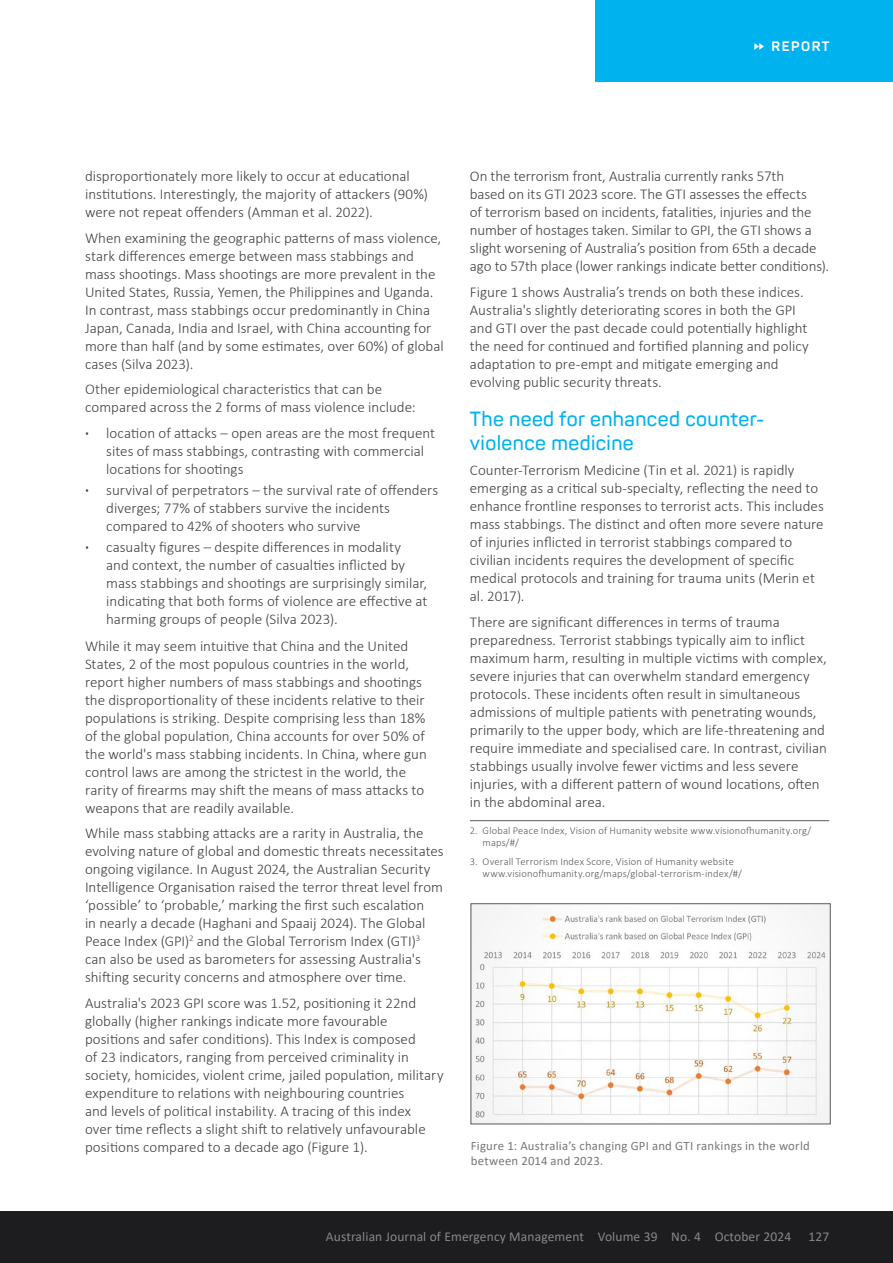
<style>
.page{position:relative;width:893px;height:1263px;background:#fff}
.page>*{position:absolute;margin:0;border:0;box-sizing:border-box;transform-origin:0 0}
.t1{font:600 20.25px/24px "Panton";letter-spacing:.02em;color:#00b3ef}
.t2{font:300 15px/18px "Calibri";color:#414042}
.t3{font:13.5px "Calibri";letter-spacing:.01em;color:#868788}
.t4{font:700 13.5px "Panton";letter-spacing:.11em;color:#fff}
.t5{font:12.75px/15px "Calibri";letter-spacing:.02em;color:#77787b}
.t6{font:300 10.5px/12px "Calibri";letter-spacing:.015em;color:#58595b}
.s1{font-weight:700}
</style>
<div class="page">
<div style="left:596px;top:0;width:297px;height:81px;background:#00b3ef"></div>
<svg style="left:754px;top:43px;width:10px;height:7px"></svg>
<div style="left:0;top:1212px;width:893px;height:51px;background:#1d1d1f"></div>
<img style="left:473px;top:905px;width:355px;height:217px">
<div style="left:471px;top:903px;width:359px;height:221px;border:1px solid #58595b"></div>
<hr style="left:470px;top:820px;width:359px;height:1px;background:#58595b">
<p class="t4" style="left:772px;top:38px;width:59px">REPORT</p>
<p class="t2" style="left:85px;top:167px;width:345px">disproportionately more likely to occur at educational institutions. Interestingly, the majority of attackers (90%) were not repeat offenders (Amman et al. 2022).</p>
<p class="t2" style="left:85px;top:229px;width:360px">When examining the geographic patterns of mass violence, stark differences emerge between mass stabbings and mass shootings. Mass shootings are more prevalent in the United States, Russia, Yemen, the Philippines and Uganda.<br>In contrast, mass stabbings occur predominantly in China Japan, Canada, India and Israel, with China accounting for more than half (and by some estimates, over 60%) of global cases (Silva 2023).</p>
<p class="t2" style="left:85px;top:380px;width:332px">Other epidemiological characteristics that can be compared across the 2 forms of mass violence include:</p>
<p class="t2" style="left:106px;top:424px;width:330px;text-indent:-21px"><span class="s1">·</span> location of attacks – open areas are the most frequent sites of mass stabbings, contrasting with commercial locations for shootings</p>
<p class="t2" style="left:106px;top:481px;width:334px;text-indent:-21px"><span class="s1">·</span> survival of perpetrators – the survival rate of offenders diverges; 77% of stabbers survive the incidents compared to 42% of shooters who survive</p>
<p class="t2" style="left:106px;top:538px;width:323px;text-indent:-21px"><span class="s1">·</span> casualty figures – despite differences in modality<br>and context, the number of casualties inflicted by mass stabbings and shootings are surprisingly similar, indicating that both forms of violence are effective at harming groups of people (Silva 2023).</p>
<p class="t2" style="left:85px;top:636px;width:343px">While it may seem intuitive that China and the United States, 2 of the most populous countries in the world, report higher numbers of mass stabbings and shootings the disproportionality of these incidents relative to their populations is striking. Despite comprising less than 18% of the global population, China accounts for over 50% of the world's mass stabbing incidents. In China, where gun control laws are among the strictest in the world, the rarity of firearms may shift the means of mass attacks to weapons that are readily available.</p>
<p class="t2" style="left:85px;top:824px;width:360px">While mass stabbing attacks are a rarity in Australia, the evolving nature of global and domestic threats necessitates ongoing vigilance. In August 2024, the Australian Security Intelligence Organisation raised the terror threat level from ‘possible’ to ‘probable,’ marking the first such escalation<br>in nearly a decade (Haghani and Spaaij 2024). The Global Peace Index (GPI)<sup>2</sup> and the Global Terrorism Index (GTI)<sup>3 </sup>can also be used as barometers for assessing Australia's shifting security concerns and atmosphere over time.</p>
<p class="t2" style="left:85px;top:993px;width:360px">Australia's 2023 GPI score was 1.52, positioning it 22nd globally (higher rankings indicate more favourable positions and safer conditions). This Index is composed<br>of 23 indicators, ranging from perceived criminality in society, homicides, violent crime, jailed population, military expenditure to relations with neighbouring countries<br>and levels of political instability. A tracing of this index<br>over time reflects a slight shift to relatively unfavourable positions compared to a decade ago (Figure 1).</p>
<p class="t2" style="left:470px;top:167px;width:361px">On the terrorism front, Australia currently ranks 57th<br>based on its GTI 2023 score. The GTI assesses the effects<br>of terrorism based on incidents, fatalities, injuries and the number of hostages taken. Similar to GPI, the GTI shows a slight worsening of Australia’s position from 65th a decade ago to 57th place (lower rankings indicate better conditions).</p>
<p class="t2" style="left:470px;top:283px;width:340px">Figure 1 shows Australia’s trends on both these indices.<br>Australia's slightly deteriorating scores in both the GPI and GTI over the past decade could potentially highlight the need for continued and fortified planning and policy adaptation to pre-empt and mitigate emerging and evolving public security threats.</p>
<h1 class="t1" style="left:470px;top:406px;width:296px">The need for enhanced counter&shy;violence medicine</h1>
<p class="t2" style="left:470px;top:461px;width:355px">Counter-Terrorism Medicine (Tin et al. 2021) is rapidly emerging as a critical sub-specialty, reflecting the need to enhance frontline responses to terrorist acts. This includes mass stabbings. The distinct and often more severe nature of injuries inflicted in terrorist stabbings compared to civilian incidents requires the development of specific medical protocols and training for trauma units (Merin et al. 2017).</p>
<p class="t2" style="left:470px;top:612px;width:359px">There are significant differences in terms of trauma preparedness. Terrorist stabbings typically aim to inflict maximum harm, resulting in multiple victims with complex, severe injuries that can overwhelm standard emergency protocols. These incidents often result in simultaneous admissions of multiple patients with penetrating wounds, primarily to the upper body, which are life-threatening and require immediate and specialised care. In contrast, civilian stabbings usually involve fewer victims and less severe injuries, with a different pattern of wound locations, often in the abdominal area.</p>
<p class="t6" style="left:483px;top:824px;width:330px;text-indent:-13px">2. Global Peace Index, Vision of Humanity website www.visionofhumanity.org/ maps/#/</p>
<p class="t6" style="left:483px;top:855px;width:261px;text-indent:-13px">3. Overall Terrorism Index Score, Vision of Humanity website www.visionofhumanity.org/maps/global-terrorism-index/#/</p>
<p class="t5" style="left:471px;top:1138px;width:341px">Figure 1: Australia’s changing GPI and GTI rankings in the world between 2014 and 2023.</p>
<p class="t3" style="left:326px;top:1227px;width:467px">Australian Journal of Emergency Management Volume 39 No. 4 October 2024</p>
<p class="t3" style="left:808px;top:1227px;width:22px">127</p>
</div>
